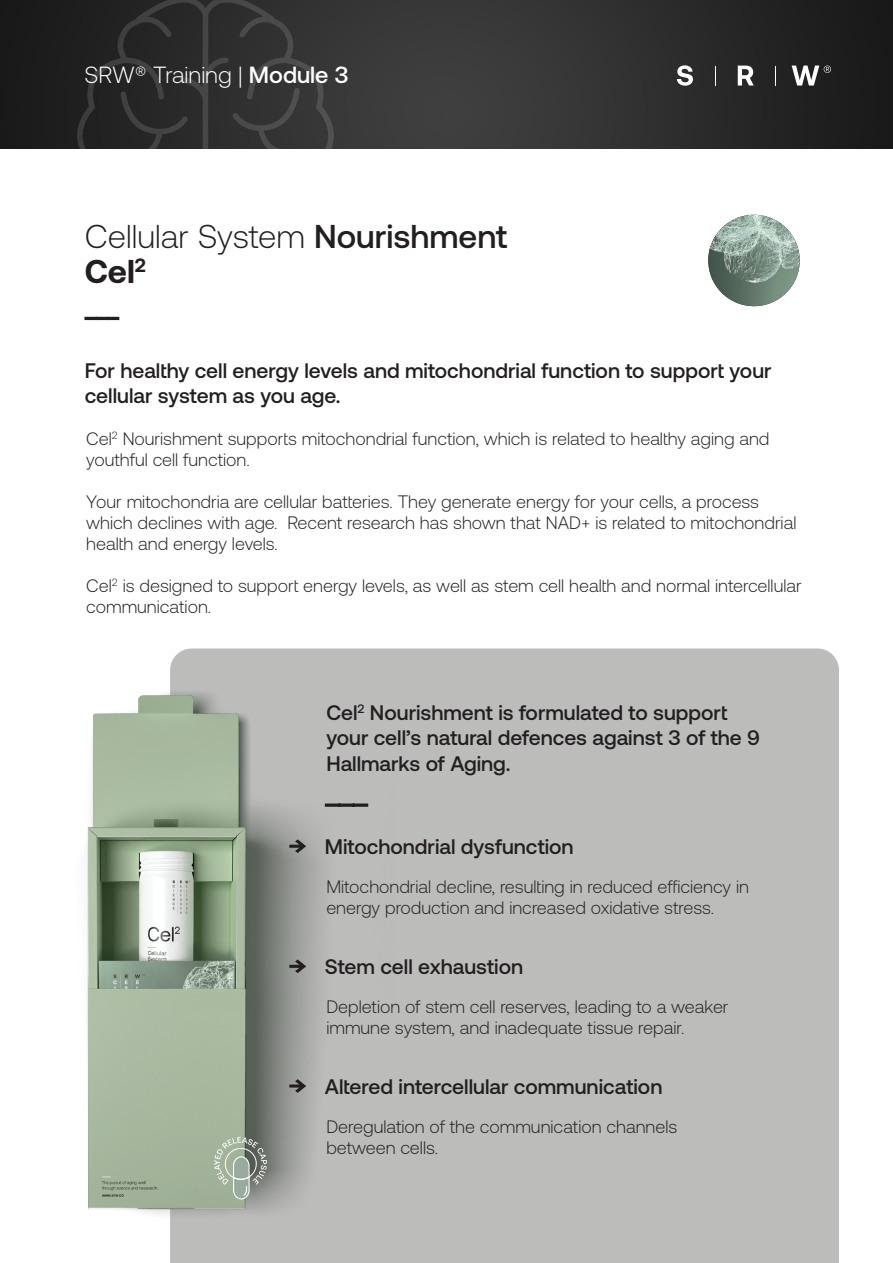
<style>
.page{position:relative;width:893px;height:1263px;background:#fff}
.page>*{position:absolute;margin:0;border:0;box-sizing:border-box;transform-origin:0 0}
.Body{font:300 33px "Aeonik";color:#231f20}
.Body-2{font:700 33px "Aeonik";color:#231f20}
.t1{font:300 23.4px "Aeonik";color:#fff}
.Body-3{font:500 21px/25.2px "Aeonik";color:#231f20}
.Body-4{font:300 18px/21px "Aeonik";color:#231f20}
.s1{font-weight:500}
</style>
<div class="page">
<div style="left:395px;top:648px;width:444px;height:615px;background:#bcbcbb"></div>
<img style="left:0;top:0;width:893px;height:149px">
<svg style="left:76px;top:0;width:259px;height:149px;background:#2f2f2f"></svg>
<svg style="left:715px;top:66px;width:1px;height:19px"></svg>
<svg style="left:775px;top:66px;width:1px;height:19px"></svg>
<svg style="left:677px;top:65px;width:16px;height:21px"></svg>
<svg style="left:738px;top:66px;width:16px;height:19px"></svg>
<svg style="left:792px;top:66px;width:39px;height:19px"></svg>
<img style="left:87px;top:648px;width:308px;height:615px">
<svg style="left:214px;top:1137px;width:53px;height:126px;background:#a9afa7"></svg>
<svg style="left:84px;top:317px;width:35px;height:3px"></svg>
<img style="left:708px;top:215px;width:92px;height:91px;border-radius:46px">
<svg style="left:289px;top:839px;width:17px;height:14px"></svg>
<svg style="left:289px;top:959px;width:17px;height:14px"></svg>
<svg style="left:289px;top:1079px;width:17px;height:14px"></svg>
<svg style="left:325px;top:803px;width:14px;height:4px"></svg>
<svg style="left:339px;top:803px;width:14px;height:4px"></svg>
<svg style="left:353px;top:803px;width:15px;height:4px"></svg>
<p class="t1" style="left:84px;top:62px;width:266px">SRW® Training | <span class="s1">Module 3</span></p>
<p class="Body" style="left:85px;top:219px;width:423px">Cellular System <span class="s1">Nourishment</span></p>
<p class="Body-2" style="left:85px;top:252px;width:63px">Cel<sup>2</sup></p>
<p class="Body-3" style="left:85px;top:357px;width:688px">For healthy cell energy levels and mitochondrial function to support your cellular system as you age.</p>
<p class="Body-4" style="left:86px;top:428px;width:685px">Cel<sup>2</sup> Nourishment supports mitochondrial function, which is related to healthy aging and youthful cell function.</p>
<p class="Body-4" style="left:86px;top:491px;width:712px">Your mitochondria are cellular batteries. They generate energy for your cells, a process which declines with age. Recent research has shown that NAD+ is related to mitochondrial health and energy levels.</p>
<p class="Body-4" style="left:86px;top:575px;width:717px">Cel<sup>2</sup> is designed to support energy levels, as well as stem cell health and normal intercellular communication.</p>
<p class="Body-3" style="left:326px;top:700px;width:435px">Cel<sup>2</sup> Nourishment is formulated to support your cell’s natural defences against 3 of the 9<br>Hallmarks of Aging.</p>
<p class="Body-3" style="left:325px;top:834px;width:250px">Mitochondrial dysfunction</p>
<p class="Body-4" style="left:326px;top:877px;width:424px">Mitochondrial decline, resulting in reduced efficiency in energy production and increased oxidative stress.</p>
<p class="Body-3" style="left:325px;top:954px;width:200px">Stem cell exhaustion</p>
<p class="Body-4" style="left:326px;top:996px;width:404px">Depletion of stem cell reserves, leading to a weaker immune system, and inadequate tissue repair.</p>
<p class="Body-3" style="left:325px;top:1074px;width:339px">Altered intercellular communication</p>
<p class="Body-4" style="left:326px;top:1116px;width:352px">Deregulation of the communication channels</p>
<p class="Body-4" style="left:326px;top:1137px;width:113px">between cells.</p>
</div>
